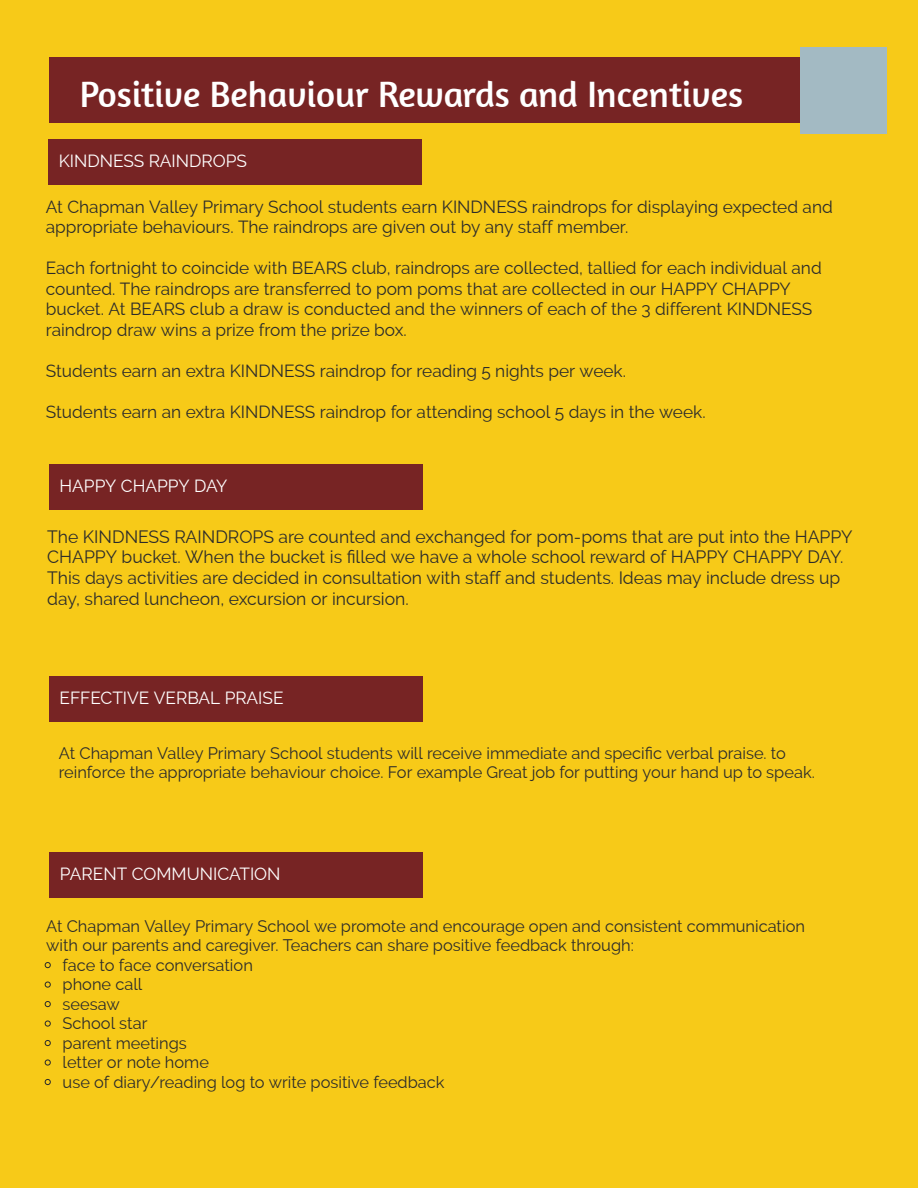
<style>
.page{position:relative;width:918px;height:1188px;background:#f7ca18}
.page>*{position:absolute;margin:0;border:0;box-sizing:border-box;transform-origin:0 0}
.t1{font:36.75px "Amaranth";color:#fff}
.t2{font:17.55px/20.9px "Raleway";color:#2b2b2b}
.t3{font:17.25px/20.5px "Raleway";color:#2b2b2b}
.t4{font:17.25px "Raleway";color:#fff}
.t5{font:16.35px/19.5px "Raleway";color:#2b2b2b}
</style>
<div class="page">
<div style="left:49px;top:57px;width:820px;height:66px;background:#772424"></div>
<div style="left:800px;top:48px;width:87px;height:86px;background:#a3bac3"></div>
<div style="left:48px;top:139px;width:374px;height:46px;background:#772424"></div>
<div style="left:49px;top:676px;width:373px;height:45px;background:#772424"></div>
<div style="left:49px;top:852px;width:374px;height:45px;background:#772424"></div>
<svg style="left:44px;top:962px;width:7px;height:7px"></svg>
<svg style="left:44px;top:981px;width:7px;height:7px"></svg>
<svg style="left:44px;top:1001px;width:7px;height:7px"></svg>
<svg style="left:44px;top:1020px;width:7px;height:7px"></svg>
<svg style="left:44px;top:1040px;width:7px;height:7px"></svg>
<svg style="left:44px;top:1059px;width:7px;height:7px"></svg>
<svg style="left:44px;top:1079px;width:7px;height:7px"></svg>
<div style="left:49px;top:464px;width:373px;height:46px;background:#772424"></div>
<h1 class="t1" style="left:80px;top:73px;width:665px">Positive Behaviour Rewards and Incentives</h1>
<p class="t4" style="left:59px;top:152px;width:190px">KINDNESS RAINDROPS</p>
<p class="t3" style="left:46px;top:197px;width:789px">At Chapman Valley Primary School students earn KINDNESS raindrops for displaying expected and appropriate behaviours. The raindrops are given out by any staff member.</p>
<p class="t3" style="left:46px;top:258px;width:777px">Each fortnight to coincide with BEARS club, raindrops are collected, tallied for each individual and counted. The raindrops are transferred to pom poms that are collected in our HAPPY CHAPPY bucket. At BEARS club a draw is conducted and the winners of each of the 3 different KINDNESS raindrop draw wins a prize from the prize box.</p>
<p class="t3" style="left:46px;top:361px;width:582px">Students earn an extra KINDNESS raindrop for reading 5 nights per week.</p>
<p class="t3" style="left:46px;top:402px;width:661px">Students earn an extra KINDNESS raindrop for attending school 5 days in the week.</p>
<p class="t4" style="left:60px;top:477px;width:170px">HAPPY CHAPPY DAY</p>
<p class="t2" style="left:47px;top:526px;width:807px">The KINDNESS RAINDROPS are counted and exchanged for pom-poms that are put into the HAPPY CHAPPY bucket. When the bucket is filled we have a whole school reward of HAPPY CHAPPY DAY.<br>This days activities are decided in consultation with staff and students. Ideas may include dress up day, shared luncheon, excursion or incursion.</p>
<p class="t4" style="left:60px;top:688px;width:226px">EFFECTIVE VERBAL PRAISE</p>
<p class="t5" style="left:59px;top:744px;width:757px">At Chapman Valley Primary School students will receive immediate and specific verbal praise. to reinforce the appropriate behaviour choice. For example Great job for putting your hand up to speak.</p>
<p class="t4" style="left:60px;top:864px;width:222px">PARENT COMMUNICATION</p>
<p class="t5" style="left:46px;top:916px;width:760px">At Chapman Valley Primary School we promote and encourage open and consistent communication</p>
<p class="t5" style="left:46px;top:936px;width:589px">with our parents and caregiver. Teachers can share positive feedback through:</p>
<p class="t5" style="left:63px;top:955px;width:192px">face to face conversation</p>
<p class="t5" style="left:63px;top:975px;width:81px">phone call</p>
<p class="t5" style="left:63px;top:994px;width:59px">seesaw</p>
<p class="t5" style="left:63px;top:1014px;width:86px">School star</p>
<p class="t5" style="left:63px;top:1033px;width:126px">parent meetings</p>
<p class="t5" style="left:63px;top:1053px;width:148px">letter or note home</p>
<p class="t5" style="left:63px;top:1072px;width:384px">use of diary/reading log to write positive feedback</p>
</div>
